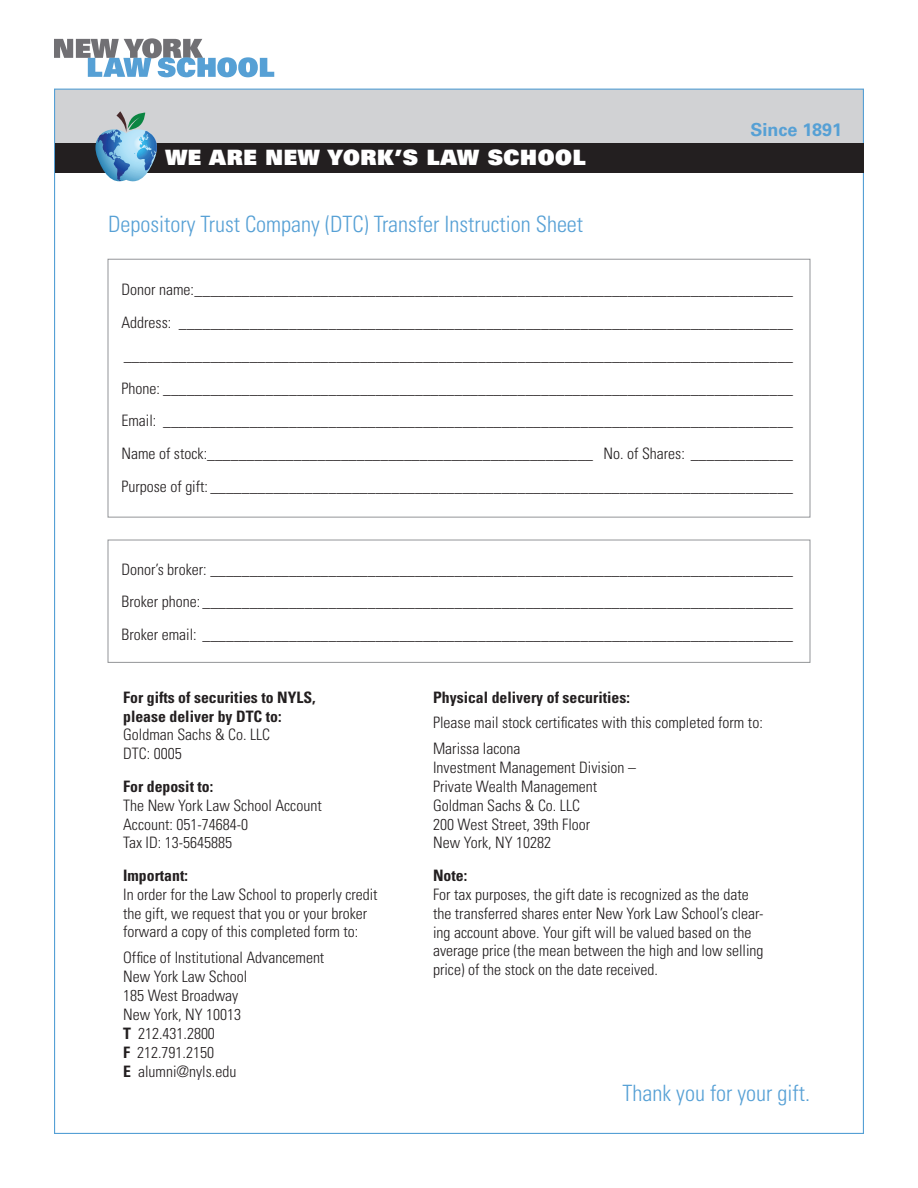
<style>
.page{position:relative;width:918px;height:1188px;background:#fff}
.page>*{position:absolute;margin:0;border:0;box-sizing:border-box;transform-origin:0 0}
.H1{font:300 condensed 22.5px "Univers LT Std";color:#56a0d5}
.t1{font:21.15px "Univers LT Std X Black";letter-spacing:.03em;color:#fff}
.t2{font:700 18px "Univers LT Std";color:#56a0d5}
.p2{font:300 condensed 15.75px/18.9px "Univers LT Std";color:#231f20}
.p2-2{font:700 condensed 15.75px/18.9px "Univers LT Std";color:#231f20}
.s1{font-weight:700}
</style>
<div class="page">
<div style="left:108px;top:259px;width:702px;height:259px;border:1px solid #939598"></div>
<div style="left:108px;top:540px;width:702px;height:123px;border:1px solid #939598"></div>
<div style="left:55px;top:89px;width:809px;height:79px;background:#d1d2d4"></div>
<svg style="left:54px;top:38px;width:220px;height:39px"></svg>
<div style="left:55px;top:143px;width:809px;height:30px;background:#231f20"></div>
<svg style="left:95px;top:111px;width:62px;height:71px"></svg>
<p class="t1" style="left:165px;top:144px;width:422px">WE ARE NEW YORK’S LAW SCHOOL</p>
<p class="H1" style="left:108px;top:210px;width:477px">Depository Trust Company (DTC) Transfer Instruction Sheet</p>
<p class="t2" style="left:750px;top:120px;width:93px">Since 1891</p>
<p class="p2" style="left:122px;top:280px;width:673px">Donor name:____________________________________________________________________________</p>
<p class="p2" style="left:122px;top:313px;width:673px">Address: ______________________________________________________________________________</p>
<p class="p2" style="left:124px;top:346px;width:671px">_____________________________________________________________________________________</p>
<p class="p2" style="left:122px;top:379px;width:673px">Phone: ________________________________________________________________________________</p>
<p class="p2" style="left:122px;top:411px;width:673px">Email: ________________________________________________________________________________</p>
<p class="p2" style="left:122px;top:444px;width:673px">Name of stock:_________________________________________________ No. of Shares: _____________</p>
<p class="p2" style="left:122px;top:477px;width:673px">Purpose of gift: __________________________________________________________________________</p>
<p class="p2" style="left:122px;top:560px;width:673px">Donor’s broker: __________________________________________________________________________</p>
<p class="p2" style="left:122px;top:592px;width:673px">Broker phone: ___________________________________________________________________________</p>
<p class="p2" style="left:122px;top:625px;width:673px">Broker email: ___________________________________________________________________________</p>
<p class="p2-2" style="left:123px;top:687px;width:194px">For gifts of securities to NYLS, please deliver by DTC to:</p>
<p class="p2" style="left:123px;top:725px;width:148px">Goldman Sachs &amp; Co. LLC<br>DTC: 0005</p>
<p class="p2-2" style="left:123px;top:777px;width:92px">For deposit to:</p>
<p class="p2" style="left:123px;top:796px;width:200px">The New York Law School Account<br>Account: 051-74684-0<br>Tax ID: 13-5645885</p>
<p class="p2-2" style="left:123px;top:866px;width:66px">Important:</p>
<p class="p2" style="left:123px;top:885px;width:256px">In order for the Law School to properly credit the gift, we request that you or your broker forward a copy of this completed form to:</p>
<p class="p2" style="left:123px;top:948px;width:203px">Office of Institutional Advancement</p>
<p class="p2" style="left:123px;top:967px;width:126px">New York Law School</p>
<p class="p2" style="left:123px;top:986px;width:117px">185 West Broadway</p>
<p class="p2" style="left:123px;top:1005px;width:120px">New York, NY 10013</p>
<p class="p2" style="left:123px;top:1024px;width:93px"><span class="s1">T</span> 212.431.2800</p>
<p class="p2" style="left:123px;top:1043px;width:92px"><span class="s1">F</span> 212.791.2150</p>
<p class="p2" style="left:123px;top:1062px;width:115px"><span class="s1">E</span> alumni@nyls.edu</p>
<p class="p2-2" style="left:433px;top:687px;width:198px">Physical delivery of securities:</p>
<p class="p2" style="left:433px;top:713px;width:331px">Please mail stock certificates with this completed form to:</p>
<p class="p2" style="left:433px;top:739px;width:204px">Marissa Iacona<br>Investment Management Division –<br>Private Wealth Management<br>Goldman Sachs &amp; Co. LLC<br>200 West Street, 39th Floor<br>New York, NY 10282</p>
<p class="p2" style="left:433px;top:866px;width:332px"><span class="s1">Note:<br></span>For tax purposes, the gift date is recognized as the date the transferred shares enter New York Law School’s clear&shy;ing account above. Your gift will be valued based on the average price (the mean between the high and low selling price) of the stock on the date received.</p>
<p class="H1" style="left:623px;top:1080px;width:189px">Thank you for your gift.</p>
</div>
